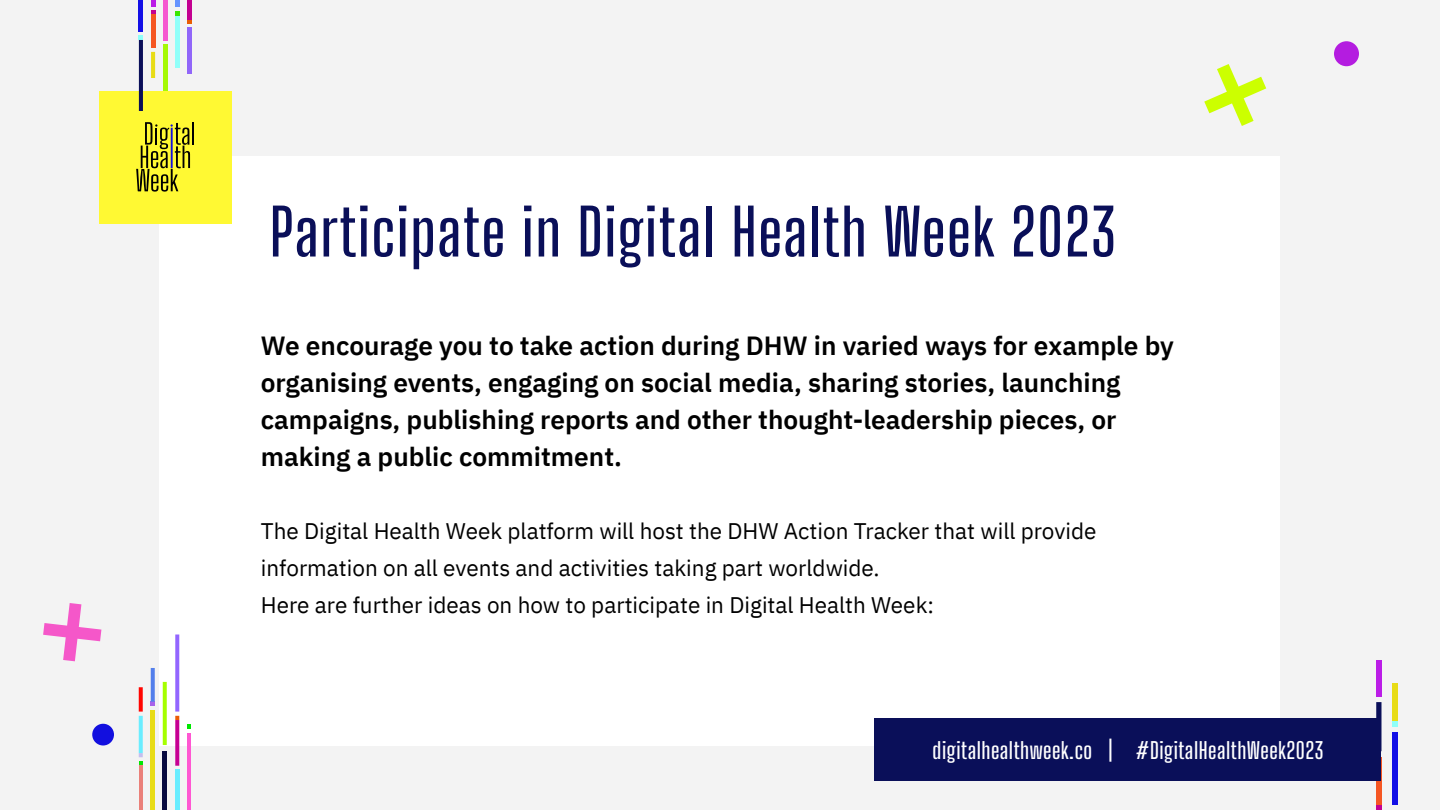
<style>
.page{position:relative;width:1440px;height:810px;background:#f3f3f3}
.page>*{position:absolute;margin:0;border:0;box-sizing:border-box;transform-origin:0 0}
.t1{font:600 63.68px "Big Shoulders Display";letter-spacing:.025em;color:#0a0f59}
.t2{font:600 26.25px/36.8px "IBM Plex Sans";color:#000}
.t3{font:22.5px/36.8px "IBM Plex Sans";color:#000}
.t4{font:600 22.35px "Big Shoulders Display";letter-spacing:.025em;color:#fff}
</style>
<div class="page">
<div style="left:160px;top:156px;width:1120px;height:590px;background:#fff"></div>
<hr style="left:139px;top:763px;width:4px;height:47px;background:#ea8079">
<hr style="left:151px;top:710px;width:4px;height:100px;background:#e8dc16">
<svg style="left:151px;top:702px;width:4px;height:4px"></svg>
<svg style="left:151px;top:668px;width:4px;height:34px"></svg>
<hr style="left:163px;top:751px;width:4px;height:59px;background:#080a40">
<svg style="left:163px;top:682px;width:4px;height:63px"></svg>
<svg style="left:139px;top:753px;width:4px;height:12px"></svg>
<svg style="left:139px;top:716px;width:4px;height:37px"></svg>
<svg style="left:139px;top:687px;width:4px;height:25px"></svg>
<svg style="left:175px;top:716px;width:4px;height:4px"></svg>
<svg style="left:175px;top:720px;width:4px;height:46px"></svg>
<svg style="left:175px;top:635px;width:4px;height:77px"></svg>
<hr style="left:175px;top:770px;width:4px;height:40px;background:#6aedff">
<hr style="left:187px;top:733px;width:4px;height:77px;background:#ff57d2">
<svg style="left:187px;top:724px;width:4px;height:5px"></svg>
<svg style="left:1204px;top:64px;width:62px;height:62px"></svg>
<svg style="left:43px;top:603px;width:58px;height:58px"></svg>
<div style="left:1334px;top:41px;width:25px;height:25px;background:#b41ce0;border-radius:50%"></div>
<div style="left:92px;top:724px;width:22px;height:22px;background:#120fdf;border-radius:50%"></div>
<div style="left:1376px;top:660px;width:6px;height:36px;background:#bb1de7"></div>
<svg style="left:1376px;top:804px;width:6px;height:6px"></svg>
<div style="left:1376px;top:757px;width:6px;height:47px;background:#f55622"></div>
<div style="left:1376px;top:702px;width:5px;height:49px;background:#0a0f59"></div>
<div style="left:1392px;top:732px;width:5px;height:73px;background:#130fe6"></div>
<svg style="left:1392px;top:721px;width:5px;height:5px"></svg>
<div style="left:1392px;top:683px;width:5px;height:38px;background:#e8dc16"></div>
<div style="left:99px;top:91px;width:133px;height:133px;background:#fff933"></div>
<hr style="left:192px;top:122px;width:2px;height:23px;background:#000">
<svg style="left:136px;top:122px;width:54px;height:70px"></svg>
<svg style="left:188px;top:19px;width:4px;height:4px"></svg>
<hr style="left:188px;top:0;width:4px;height:19px;background:#c40091">
<hr style="left:188px;top:28px;width:4px;height:46px;background:#9166f9">
<svg style="left:151px;top:0;width:4px;height:14px"></svg>
<hr style="left:151px;top:14px;width:4px;height:34px;background:#f55622">
<hr style="left:151px;top:52px;width:4px;height:26px;background:#e8dc16">
<hr style="left:163px;top:0;width:4px;height:40px;background:#f557d0">
<hr style="left:163px;top:44px;width:4px;height:47px;background:#a5f905">
<hr style="left:175px;top:15px;width:4px;height:52px;background:#91fff9">
<hr style="left:139px;top:0;width:4px;height:32px;background:#130fe6">
<svg style="left:139px;top:36px;width:4px;height:4px"></svg>
<hr style="left:139px;top:40px;width:4px;height:71px;background:#0a0f59">
<svg style="left:175px;top:0;width:4px;height:15px"></svg>
<div style="left:874px;top:718px;width:508px;height:63px;background:#0a0f59"></div>
<h1 class="t1" style="left:270px;top:183px;width:849px">Participate in Digital Health Week 2023</h1>
<p class="t2" style="left:261px;top:325px;width:915px">We encourage you to take action during DHW in varied ways for example by organising events, engaging on social media, sharing stories, launching campaigns, publishing reports and other thought-leadership pieces, or making a public commitment.</p>
<p class="t3" style="left:261px;top:511px;width:837px">The Digital Health Week platform will host the DHW Action Tracker that will provide information on all events and activities taking part worldwide.<br>Here are further ideas on how to participate in Digital Health Week:</p>
<p class="t4" style="left:933px;top:733px;width:393px">digitalhealthweek.co | #DigitalHealthWeek2023</p>
</div>
